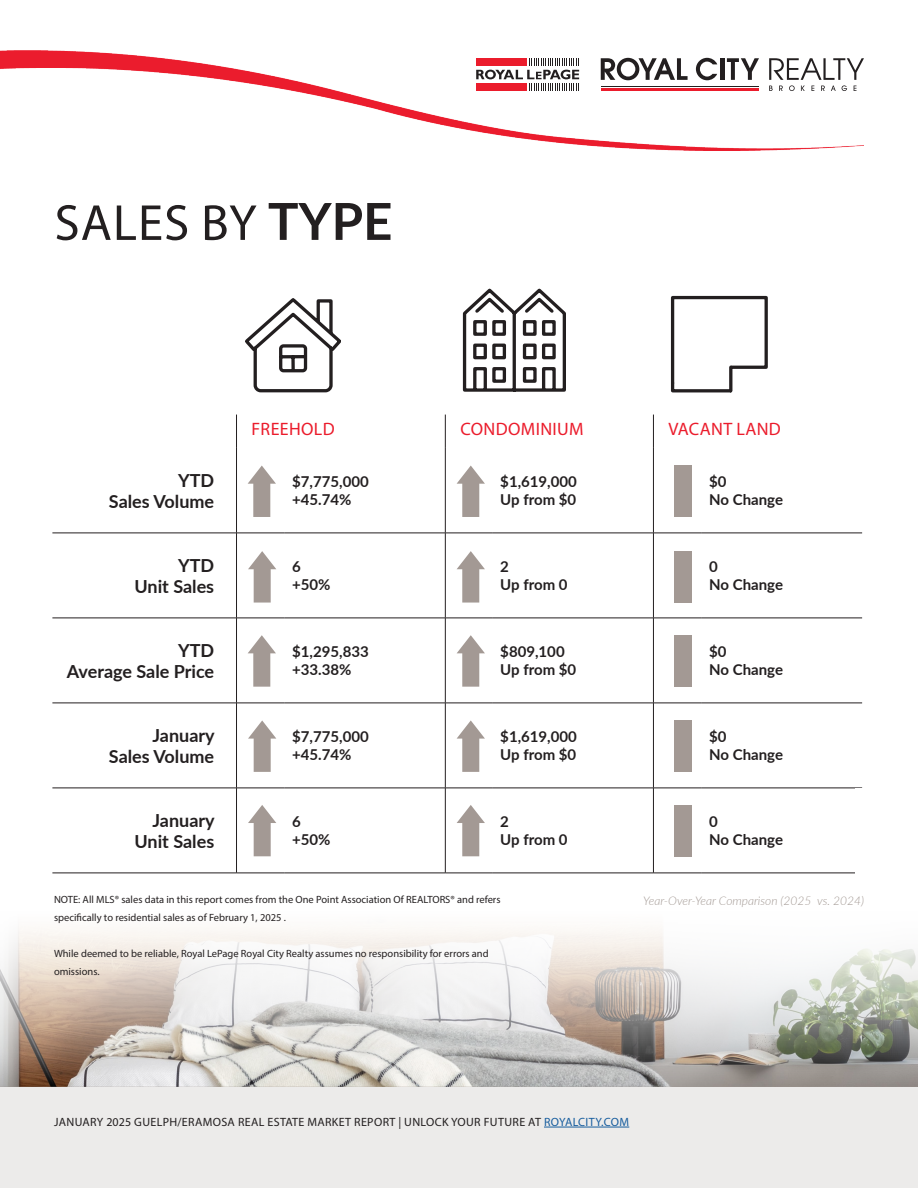
<style>
.page{position:relative;width:918px;height:1188px;background:#fff}
.page>*{position:absolute;margin:0;border:0;box-sizing:border-box;transform-origin:0 0}
.t1{font:51px "Myriad Pro";letter-spacing:.02em;color:#231f20}
.t2{font:700 18px/21.6px "Lato";color:#231f20;text-align:right}
.t3{font:18px "Myriad Pro";letter-spacing:.02em;color:#eb1c2c}
.t4{font:700 15px/18px "Lato";color:#231f20}
.t5{font:12px "Myriad Pro";letter-spacing:.03em;color:#231f20}
.t6{font:italic 300 12px "Lato";color:#a39994}
.t7{font:10.5px/18px "Myriad Pro";color:#231f20}
.s1{font-family:"Lato";font-weight:700}
.s2{color:#175d9e}
</style>
<div class="page">
<img style="left:0;top:930px;width:918px;height:157px">
<div style="left:0;top:1087px;width:918px;height:101px;background:#ecebea"></div>
<img style="left:0;top:51px;width:864px;height:100px">
<svg style="left:601px;top:58px;width:87px;height:22px"></svg>
<svg style="left:696px;top:58px;width:21px;height:22px"></svg>
<hr style="left:720px;top:58px;width:4px;height:22px;background:#231f20">
<svg style="left:727px;top:58px;width:32px;height:22px"></svg>
<svg style="left:769px;top:58px;width:95px;height:33px"></svg>
<hr style="left:601px;top:86px;width:157px;height:1px;background:#231f20">
<hr style="left:601px;top:88px;width:157px;height:3px;background:#eb1c2c">
<div style="left:472px;top:54px;width:111px;height:38px;background:#fff"></div>
<svg style="left:476px;top:58px;width:103px;height:33px"></svg>
<hr style="left:544px;top:1127px;width:85px;height:1px;background:#175d9e">
<hr style="left:653px;top:415px;width:1px;height:33px;background:#231f20">
<hr style="left:445px;top:415px;width:1px;height:33px;background:#231f20">
<hr style="left:236px;top:448px;width:1px;height:85px;background:#231f20">
<hr style="left:445px;top:448px;width:1px;height:85px;background:#231f20">
<hr style="left:653px;top:448px;width:1px;height:85px;background:#231f20">
<hr style="left:52px;top:533px;width:185px;height:1px;background:#231f20">
<hr style="left:237px;top:533px;width:48px;height:1px;background:#231f20">
<hr style="left:236px;top:533px;width:1px;height:85px;background:#231f20">
<hr style="left:285px;top:533px;width:160px;height:1px;background:#231f20">
<hr style="left:445px;top:533px;width:48px;height:1px;background:#231f20">
<hr style="left:445px;top:533px;width:1px;height:85px;background:#231f20">
<hr style="left:493px;top:533px;width:160px;height:1px;background:#231f20">
<hr style="left:653px;top:533px;width:49px;height:1px;background:#231f20">
<hr style="left:653px;top:533px;width:1px;height:85px;background:#231f20">
<hr style="left:702px;top:533px;width:160px;height:1px;background:#231f20">
<hr style="left:52px;top:618px;width:185px;height:1px;background:#231f20">
<hr style="left:237px;top:618px;width:48px;height:1px;background:#231f20">
<hr style="left:236px;top:618px;width:1px;height:85px;background:#231f20">
<hr style="left:285px;top:618px;width:160px;height:1px;background:#231f20">
<hr style="left:445px;top:618px;width:48px;height:1px;background:#231f20">
<hr style="left:445px;top:618px;width:1px;height:85px;background:#231f20">
<hr style="left:493px;top:618px;width:160px;height:1px;background:#231f20">
<hr style="left:653px;top:618px;width:49px;height:1px;background:#231f20">
<hr style="left:653px;top:618px;width:1px;height:85px;background:#231f20">
<hr style="left:702px;top:618px;width:160px;height:1px;background:#231f20">
<hr style="left:52px;top:703px;width:185px;height:1px;background:#231f20">
<hr style="left:237px;top:703px;width:48px;height:1px;background:#231f20">
<hr style="left:236px;top:703px;width:1px;height:85px;background:#231f20">
<hr style="left:285px;top:703px;width:160px;height:1px;background:#231f20">
<hr style="left:445px;top:703px;width:48px;height:1px;background:#231f20">
<hr style="left:445px;top:703px;width:1px;height:85px;background:#231f20">
<hr style="left:493px;top:703px;width:160px;height:1px;background:#231f20">
<hr style="left:653px;top:703px;width:49px;height:1px;background:#231f20">
<hr style="left:653px;top:703px;width:1px;height:85px;background:#231f20">
<hr style="left:702px;top:703px;width:160px;height:1px;background:#231f20">
<hr style="left:52px;top:788px;width:185px;height:1px;background:#231f20">
<hr style="left:237px;top:788px;width:48px;height:1px;background:#231f20">
<hr style="left:236px;top:788px;width:1px;height:85px;background:#231f20">
<hr style="left:285px;top:788px;width:160px;height:1px;background:#231f20">
<hr style="left:445px;top:788px;width:48px;height:1px;background:#231f20">
<hr style="left:445px;top:788px;width:1px;height:85px;background:#231f20">
<hr style="left:493px;top:788px;width:160px;height:1px;background:#231f20">
<hr style="left:653px;top:788px;width:49px;height:1px;background:#231f20">
<hr style="left:653px;top:788px;width:1px;height:85px;background:#231f20">
<hr style="left:702px;top:788px;width:160px;height:1px;background:#231f20">
<hr style="left:52px;top:873px;width:185px;height:1px;background:#231f20">
<hr style="left:237px;top:873px;width:48px;height:1px;background:#231f20">
<hr style="left:285px;top:873px;width:160px;height:1px;background:#231f20">
<hr style="left:445px;top:873px;width:48px;height:1px;background:#231f20">
<hr style="left:493px;top:873px;width:160px;height:1px;background:#231f20">
<hr style="left:653px;top:873px;width:49px;height:1px;background:#231f20">
<hr style="left:702px;top:873px;width:160px;height:1px;background:#231f20">
<hr style="left:236px;top:415px;width:1px;height:33px;background:#231f20">
<svg style="left:248px;top:635px;width:28px;height:52px"></svg>
<svg style="left:457px;top:720px;width:28px;height:52px"></svg>
<svg style="left:245px;top:298px;width:96px;height:95px"></svg>
<svg style="left:462px;top:288px;width:104px;height:104px"></svg>
<svg style="left:670px;top:295px;width:98px;height:98px"></svg>
<div style="left:675px;top:720px;width:17px;height:52px;background:#a39994"></div>
<svg style="left:248px;top:466px;width:28px;height:51px"></svg>
<svg style="left:248px;top:720px;width:28px;height:52px"></svg>
<svg style="left:457px;top:805px;width:28px;height:51px"></svg>
<svg style="left:457px;top:466px;width:28px;height:51px"></svg>
<svg style="left:248px;top:805px;width:28px;height:51px"></svg>
<div style="left:675px;top:805px;width:17px;height:51px;background:#a39994"></div>
<div style="left:675px;top:551px;width:17px;height:52px;background:#a39994"></div>
<div style="left:675px;top:635px;width:17px;height:52px;background:#a39994"></div>
<svg style="left:457px;top:635px;width:28px;height:52px"></svg>
<svg style="left:457px;top:551px;width:28px;height:52px"></svg>
<svg style="left:248px;top:551px;width:28px;height:52px"></svg>
<div style="left:855px;top:788px;width:17px;height:96px;background:#fff"></div>
<div style="left:675px;top:466px;width:17px;height:51px;background:#a39994"></div>
<h1 class="t1" style="left:55px;top:191px;width:339px">SALES BY <span class="s1">TYPE</span></h1>
<h2 class="t3" style="left:252px;top:418px;width:85px">FREEHOLD</h2>
<h2 class="t3" style="left:460px;top:418px;width:125px">CONDOMINIUM</h2>
<h2 class="t3" style="left:668px;top:418px;width:114px">VACANT LAND</h2>
<h2 class="t2" style="left:109px;top:469px;width:107px">YTD<br>Sales Volume</h2>
<h3 class="t4" style="left:292px;top:472px;width:78px">$7,775,000 +45.74%</h3>
<h3 class="t4" style="left:500px;top:472px;width:78px">$1,619,000<br>Up from $0</h3>
<h3 class="t4" style="left:709px;top:472px;width:75px">$0<br>No Change</h3>
<h2 class="t2" style="left:135px;top:554px;width:81px">YTD<br>Unit Sales</h2>
<h3 class="t4" style="left:292px;top:557px;width:40px">6 +50%</h3>
<h3 class="t4" style="left:500px;top:557px;width:69px">2<br>Up from 0</h3>
<h3 class="t4" style="left:709px;top:557px;width:75px">0<br>No Change</h3>
<h2 class="t2" style="left:67px;top:639px;width:149px">YTD<br>Average Sale Price</h2>
<h3 class="t4" style="left:292px;top:642px;width:78px">$1,295,833 +33.38%</h3>
<h3 class="t4" style="left:500px;top:642px;width:78px">$809,100<br>Up from $0</h3>
<h3 class="t4" style="left:709px;top:642px;width:75px">$0<br>No Change</h3>
<h2 class="t2" style="left:109px;top:724px;width:107px">January<br>Sales Volume</h2>
<h3 class="t4" style="left:292px;top:727px;width:78px">$7,775,000 +45.74%</h3>
<h3 class="t4" style="left:500px;top:727px;width:78px">$1,619,000<br>Up from $0</h3>
<h3 class="t4" style="left:709px;top:727px;width:75px">$0<br>No Change</h3>
<h2 class="t2" style="left:135px;top:809px;width:82px">January<br>Unit Sales</h2>
<h3 class="t4" style="left:292px;top:812px;width:40px">6 +50%</h3>
<h3 class="t4" style="left:500px;top:812px;width:69px">2<br>Up from 0</h3>
<h3 class="t4" style="left:709px;top:812px;width:75px">0<br>No Change</h3>
<p class="t7" style="left:54px;top:890px;width:448px">NOTE: All MLS® sales data in this report comes from the One Point Association Of REALTORS® and refers specifically to residential sales as of February 1, 2025 .</p>
<p class="t7" style="left:54px;top:944px;width:436px">While deemed to be reliable, Royal LePage Royal City Realty assumes no responsibility for errors and omissions.</p>
<p class="t6" style="left:643px;top:892px;width:222px">Year-Over-Year Comparison (2025 vs. 2024)</p>
<p class="t5" style="left:54px;top:1114px;width:577px">JANUARY 2025 GUELPH/ERAMOSA REAL ESTATE MARKET REPORT | UNLOCK YOUR FUTURE AT <span class="s2">ROYALCITY.COM</span></p>
</div>
